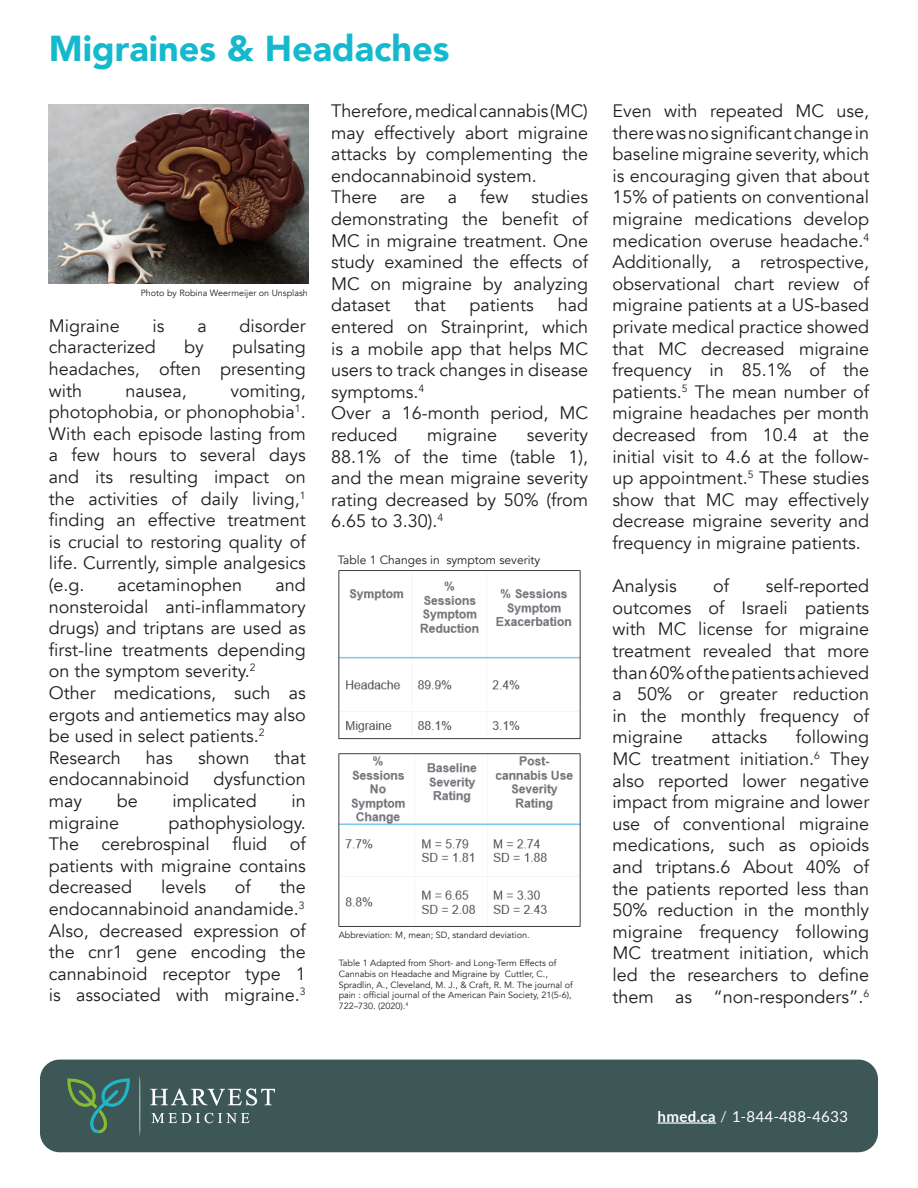
<style>
.page{position:relative;width:918px;height:1188px;background:#fff}
.page>*{position:absolute;margin:0;border:0;box-sizing:border-box;transform-origin:0 0}
.t1{font:900 36px "Avenir";color:#15b9cd}
.t2{font:18px/21.6px "Avenir";color:#231f20;text-align:justify}
.t3{font:15px "Lato";letter-spacing:.025em;color:#fff}
.t4{font:12px "Avenir";color:#231f20}
.t5{font:9px/10.8px "Avenir";color:#231f20}
.s1{font-weight:700}
.s2{font-family:"Avenir";font-weight:300}
</style>
<div class="page">
<div style="left:40px;top:1060px;width:838px;height:92px;background:#3d5656;border-radius:20px"></div>
<svg style="left:67px;top:1078px;width:63px;height:55px"></svg>
<svg style="left:150px;top:1088px;width:125px;height:18px"></svg>
<svg style="left:152px;top:1113px;width:98px;height:10px"></svg>
<hr style="left:139px;top:1075px;width:1px;height:62px;background:#fff;border-radius:50%">
<hr style="left:657px;top:1122px;width:59px;height:2px;background:#fff">
<img style="left:48px;top:104px;width:261px;height:180px">
<img style="left:338px;top:570px;width:243px;height:357px">
<p class="t1" style="left:49px;top:17px;width:402px">Migraines &amp; Headaches</p>
<p class="t5" style="left:141px;top:288px;width:169px">Photo by Robina Weermeijer on Unsplash</p>
<p class="t2" style="left:49px;top:315px;width:72px">Migraine</p>
<p class="t2" style="left:153px;top:315px;width:13px">is</p>
<p class="t2" style="left:197px;top:315px;width:11px">a</p>
<p class="t2" style="left:239px;top:315px;width:68px">disorder</p>
<p class="t2" style="left:49px;top:337px;width:108px">characterized</p>
<p class="t2" style="left:184px;top:337px;width:21px">by</p>
<p class="t2" style="left:49px;top:337px;width:258px;text-indent:183px">pulsating headaches, often presenting with</p>
<p class="t2" style="left:49px;top:380px;width:258px;text-indent:182px">vomiting, photophobia, or phonophobia<sup>1</sup>.<br>With each episode lasting from a few hours to several days and its resulting impact on the activities of daily living,<sup>1 </sup>finding an effective treatment is crucial to restoring quality of life. Currently, simple analgesics (e.g.</p>
<p class="t2" style="left:126px;top:380px;width:63px">nausea,</p>
<p class="t2" style="left:49px;top:574px;width:258px;text-indent:226px">and nonsteroidal anti-inflammatory drugs) and triptans are used as first-line treatments depending on the symptom severity.<sup>2</sup></p>
<p class="t2" style="left:49px;top:682px;width:258px">Other medications, such as ergots and antiemetics may also be used in select patients.<sup>2</sup></p>
<p class="t2" style="left:49px;top:747px;width:74px">Research</p>
<p class="t2" style="left:146px;top:747px;width:29px">has</p>
<p class="t2" style="left:198px;top:747px;width:53px">shown</p>
<p class="t2" style="left:274px;top:747px;width:33px">that</p>
<p class="t2" style="left:49px;top:769px;width:142px">endocannabinoid</p>
<p class="t2" style="left:213px;top:769px;width:94px">dysfunction</p>
<p class="t2" style="left:49px;top:790px;width:35px">may</p>
<p class="t2" style="left:117px;top:790px;width:23px">be</p>
<p class="t2" style="left:172px;top:790px;width:86px">implicated</p>
<p class="t2" style="left:291px;top:790px;width:16px">in</p>
<p class="t2" style="left:49px;top:812px;width:72px">migraine</p>
<p class="t2" style="left:118px;top:574px;width:126px">acetaminophen</p>
<p class="t2" style="left:49px;top:812px;width:258px;text-indent:119px">pathophysiology.<br>The cerebrospinal fluid of patients with migraine contains decreased</p>
<p class="t2" style="left:161px;top:877px;width:46px">levels</p>
<p class="t2" style="left:235px;top:877px;width:18px">of</p>
<p class="t2" style="left:49px;top:877px;width:258px;text-align:right">the<br>endocannabinoid anandamide.<sup>3</sup></p>
<p class="t2" style="left:49px;top:920px;width:258px">Also, decreased expression of the cnr1 gene encoding the cannabinoid receptor type 1 is associated with migraine.<sup>3</sup></p>
<p class="t2" style="left:331px;top:100px;width:258px">Therefore, medical cannabis (MC) may effectively abort migraine attacks by complementing the endocannabinoid system.</p>
<p class="t2" style="left:331px;top:187px;width:48px">There</p>
<p class="t2" style="left:400px;top:187px;width:27px">are</p>
<p class="t2" style="left:448px;top:187px;width:11px">a</p>
<p class="t2" style="left:480px;top:187px;width:30px">few</p>
<p class="t2" style="left:331px;top:187px;width:258px;text-indent:200px">studies demonstrating the benefit of MC in migraine treatment. One study examined the effects of MC on migraine by analyzing dataset</p>
<p class="t2" style="left:331px;top:295px;width:258px;text-indent:226px">had entered on Strainprint, which is a mobile app that helps MC users to track changes in disease symptoms.<sup>4</sup></p>
<p class="t2" style="left:331px;top:403px;width:258px">Over a 16-month period, MC reduced</p>
<p class="t2" style="left:414px;top:295px;width:33px">that</p>
<p class="t2" style="left:470px;top:295px;width:66px">patients</p>
<p class="t2" style="left:331px;top:424px;width:258px;text-indent:196px">severity 88.1% of the time (table 1), and the mean migraine severity rating decreased by 50% (from 6.65 to 3.30).<sup>4</sup></p>
<p class="t2" style="left:427px;top:424px;width:72px">migraine</p>
<p class="t4" style="left:338px;top:553px;width:204px">Table 1 Changes in symptom severity</p>
<p class="t5" style="left:339px;top:930px;width:192px">Abbreviation: M, mean; SD, standard deviation.</p>
<p class="t5" style="left:339px;top:958px;width:236px">Table 1 Adapted from Short- and Long-Term Effects of Cannabis on Headache and Migraine by Cuttler, C., Spradlin, A., Cleveland, M. J., &amp; Craft, R. M. The journal of pain : official journal of the American Pain Society, 21(5-6), 722–730. (2020).<sup>4</sup></p>
<p class="t2" style="left:612px;top:100px;width:258px">Even with repeated MC use, there was no significant change in baseline migraine severity, which is encouraging given that about 15% of patients on conventional migraine medications develop medication overuse headache.<sup>4<br></sup>Additionally, a retrospective, observational chart review of migraine patients at a US-based private medical practice showed that MC decreased migraine frequency in 85.1% of the patients.<sup>5</sup> The mean number of migraine headaches per month decreased from 10.4 at the initial visit to 4.6 at the follow&shy;up appointment.<sup>5</sup> These studies show that MC may effectively decrease migraine severity and frequency in migraine patients.</p>
<p class="t2" style="left:612px;top:576px;width:66px">Analysis</p>
<p class="t2" style="left:713px;top:576px;width:18px">of</p>
<p class="t2" style="left:612px;top:576px;width:258px;text-indent:153px">self-reported outcomes of Israeli patients with MC license for migraine treatment revealed that more than 60% of the patients achieved a 50% or greater reduction in the monthly frequency of migraine</p>
<p class="t2" style="left:612px;top:727px;width:258px;text-indent:183px">following MC treatment initiation.<sup>6</sup> They also reported lower negative impact from migraine and lower use of conventional migraine medications, such as opioids and triptans.6 About 40% of the patients reported less than 50% reduction in the monthly migraine frequency following MC treatment initiation, which led the researchers to define them as “non-responders”.<sup>6</sup></p>
<p class="t2" style="left:711px;top:727px;width:57px">attacks</p>
<p class="t3" style="left:657px;top:1108px;width:192px"><span class="s1">hmed.ca</span> <span class="s2">/</span> 1-844-488-4633</p>
</div>
